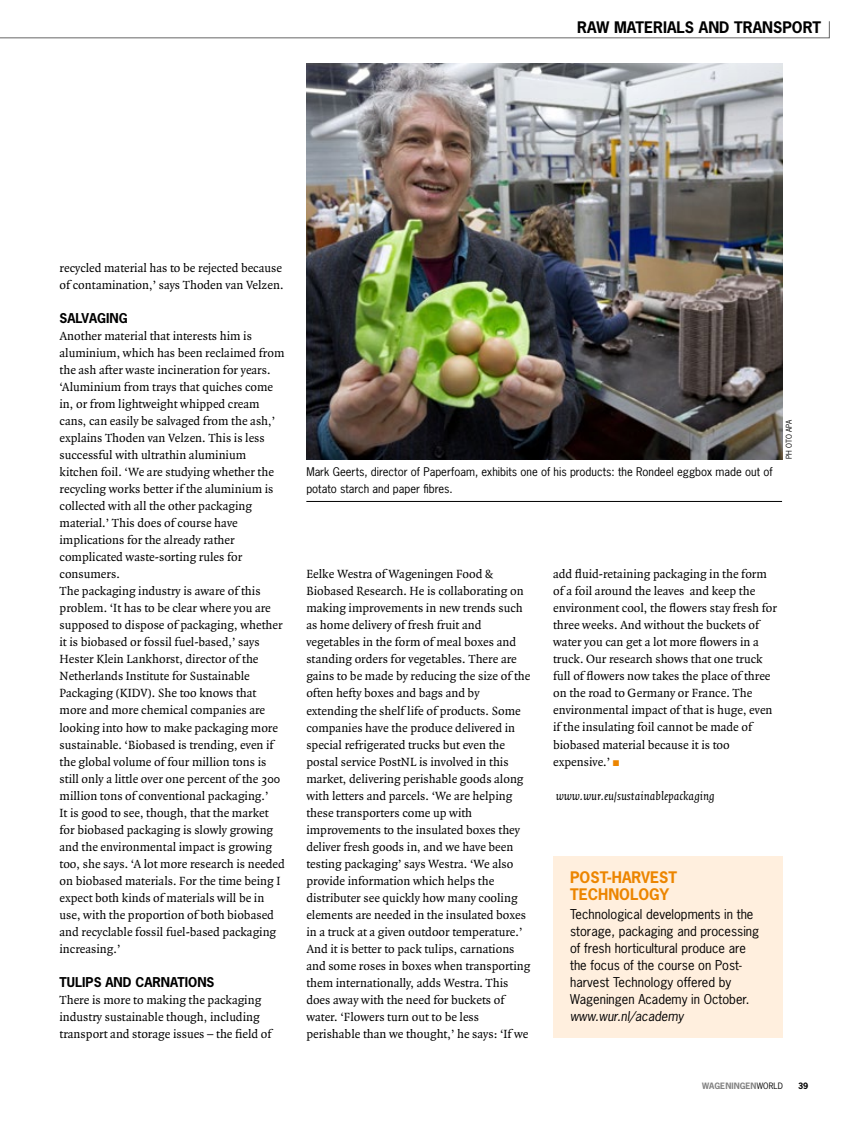
<style>
.page{position:relative;width:851px;height:1127px;background:#fff}
.page>*{position:absolute;margin:0;border:0;box-sizing:border-box;transform-origin:0 0}
.t1{font:700 15px "News Gothic Std";color:#000}
.t2{font:700 15px/17px "News Gothic Std";color:#ec8500}
.t3{font:12.75px/17px "Quadraat OT";color:#000}
.t4{font:12.75px/17px "News Gothic Std";color:#000}
.t5{font:italic 12.75px "Quadraat OT";color:#000}
.t6{font:700 12.75px "News Gothic Std";color:#000}
.t7{font:italic 12.75px "News Gothic Std";color:#000}
.t8{font:11.25px/17px "News Gothic Std";color:#000}
.t9{font:700 8.25px "News Gothic Std";letter-spacing:.01em;color:#818181}
.t10{font:700 8.25px "News Gothic Std";color:#000}
.t11{font:7.5px "News Gothic Std";color:#000}
.s1{font-weight:400;color:#000}
</style>
<div class="page">
<img style="left:306px;top:64px;width:476px;height:395px">
<div style="left:553px;top:856px;width:229px;height:181px;background:#ffefde"></div>
<hr style="left:306px;top:501px;width:476px;height:1px;background:#000">
<svg style="left:0;top:21px;width:830px;height:18px"></svg>
<p class="t1" style="left:577px;top:17px;width:245px">RAW MATERIALS AND TRANSPORT</p>
<p class="t3" style="left:60px;top:260px;width:225px">recycled material has to be rejected because of contamination,’ says Thoden van Velzen.</p>
<p class="t6" style="left:60px;top:310px;width:70px">SALVAGING</p>
<p class="t3" style="left:60px;top:328px;width:227px">Another material that interests him is aluminium, which has been reclaimed from the ash after waste incineration for years. ‘Aluminium from trays that quiches come in, or from lightweight whipped cream cans, can easily be salvaged from the ash,’ explains Thoden van Velzen. This is less successful with ultrathin aluminium kitchen foil. ‘We are studying whether the recycling works better if the aluminium is collected with all the other packaging material.’ This does of course have implications for the already rather complicated waste-sorting rules for consumers.<br>The packaging industry is aware of this problem. ‘It has to be clear where you are supposed to dispose of packaging, whether it is biobased or fossil fuel-based,’ says Hester Klein Lankhorst, director of the Netherlands Institute for Sustainable Packaging (KIDV). She too knows that more and more chemical companies are looking into how to make packaging more sustainable. ‘Biobased is trending, even if the global volume of four million tons is still only a little over one percent of the 300 million tons of conventional packaging.’<br>It is good to see, though, that the market for biobased packaging is slowly growing and the environmental impact is growing too, she says. ‘A lot more research is needed on biobased materials. For the time being I expect both kinds of materials will be in use, with the proportion of both biobased and recyclable fossil fuel-based packaging increasing.’</p>
<p class="t6" style="left:60px;top:973px;width:156px">TULIPS AND CARNATIONS</p>
<p class="t3" style="left:60px;top:991px;width:213px">There is more to making the packaging industry sustainable though, including transport and storage issues – the field of</p>
<p class="t8" style="left:306px;top:463px;width:467px">Mark Geerts, director of Paperfoam, exhibits one of his products: the Rondeel eggbox made out of potato starch and paper fibres.</p>
<p class="t11" style="left:784px;top:459px;width:41px;rotate:-90deg">PH OTO APA</p>
<p class="t3" style="left:306px;top:566px;width:225px">Eelke Westra of Wageningen Food &amp; Biobased Research. He is collaborating on making improvements in new trends such as home delivery of fresh fruit and vegetables in the form of meal boxes and standing orders for vegetables. There are gains to be made by reducing the size of the often hefty boxes and bags and by extending the shelf life of products. Some companies have the produce delivered in special refrigerated trucks but even the postal service PostNL is involved in this market, delivering perishable goods along with letters and parcels. ‘We are helping these transporters come up with improvements to the insulated boxes they deliver fresh goods in, and we have been testing packaging’ says Westra. ‘We also provide information which helps the distributer see quickly how many cooling elements are needed in the insulated boxes in a truck at a given outdoor temperature.’ And it is better to pack tulips, carnations and some roses in boxes when transporting them internationally, adds Westra. This does away with the need for buckets of water. ‘Flowers turn out to be less perishable than we thought,’ he says: ‘If we</p>
<p class="t3" style="left:553px;top:566px;width:225px">add fluid-retaining packaging in the form of a foil around the leaves and keep the environment cool, the flowers stay fresh for three weeks. And without the buckets of water you can get a lot more flowers in a truck. Our research shows that one truck full of flowers now takes the place of three on the road to Germany or France. The environmental impact of that is huge, even if the insulating foil cannot be made of biobased material because it is too expensive.’</p>
<p class="t5" style="left:555px;top:789px;width:160px">www.wur.eu/sustainablepackaging</p>
<p class="t2" style="left:570px;top:869px;width:108px">POST-HARVEST<br>TECHNOLOGY</p>
<p class="t4" style="left:570px;top:905px;width:190px">Technological developments in the storage, packaging and processing of fresh horticultural produce are the focus of the course on Post&shy;harvest Technology offered by Wageningen Academy in October.</p>
<p class="t7" style="left:570px;top:1007px;width:115px">www.wur.nl/academy</p>
<p class="t9" style="left:702px;top:1080px;width:82px">WAGENINGEN<span class="s1">WORLD</span></p>
<p class="t10" style="left:798px;top:1080px;width:12px">39</p>
</div>
